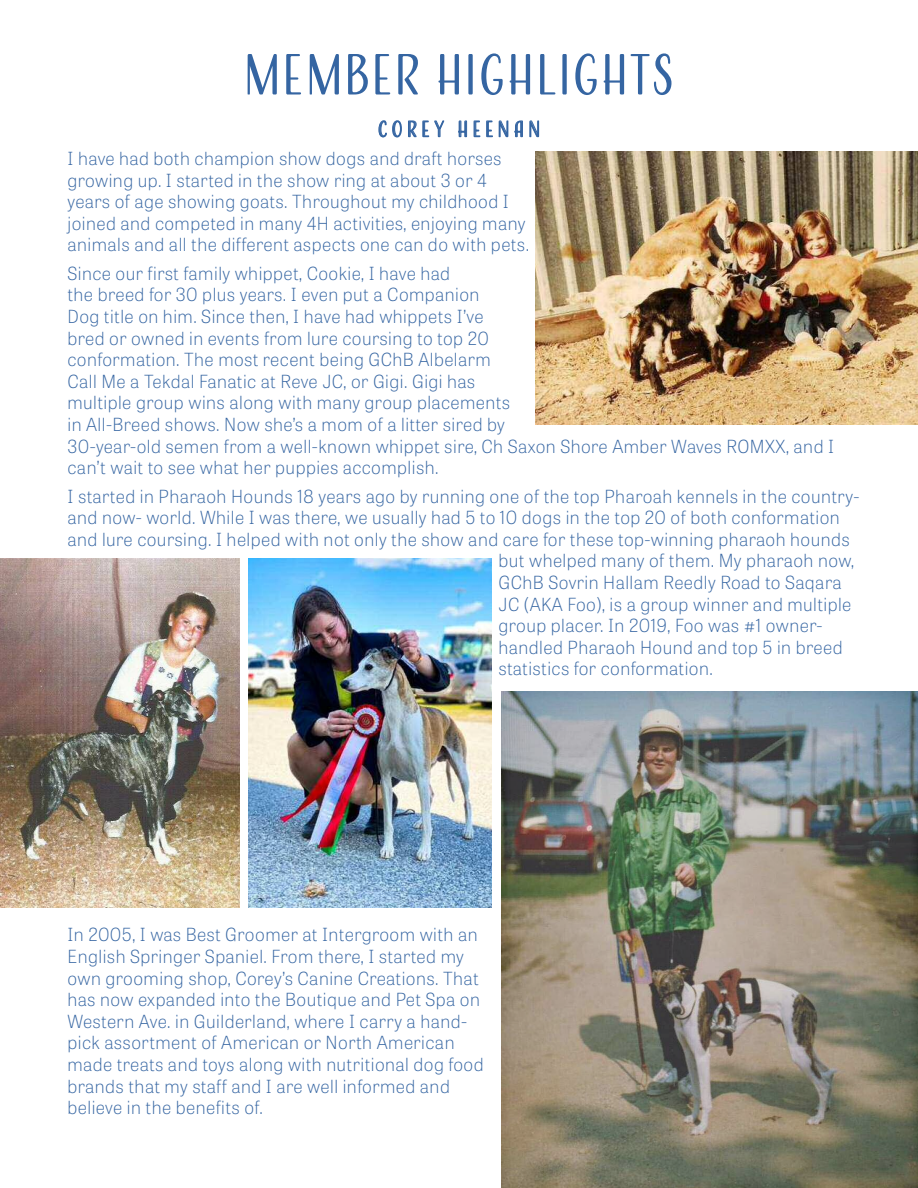
<style>
.page{position:relative;width:918px;height:1188px;background:#fff}
.page>*{position:absolute;margin:0;border:0;box-sizing:border-box;transform-origin:0 0}
.t1{font:54px "Adorn S Condensed Sans";letter-spacing:.02em;color:#3565a2}
.t2{font:21px "Adorn S Condensed Sans";letter-spacing:.2em;color:#3565a2}
.t3{font:100 18px/21.6px "Tablet Gothic";letter-spacing:.025em;color:#3565a2}
</style>
<div class="page">
<img style="left:536px;top:152px;width:382px;height:272px">
<div style="left:501px;top:691px;width:417px;height:497px;background:#fff;opacity:.15"></div>
<img style="left:0;top:558px;width:240px;height:350px">
<img style="left:249px;top:558px;width:243px;height:350px">
<h1 class="t1" style="left:243px;top:54px;width:433px">MEMBER HIGHLIGHTS</h1>
<p class="t2" style="left:378px;top:121px;width:164px">COREY HEENAN</p>
<p class="t3" style="left:68px;top:149px;width:463px">I have had both champion show dogs and draft horses growing up. I started in the show ring at about 3 or 4 years of age showing goats. Throughout my childhood I joined and competed in many 4H activities, enjoying many animals and all the different aspects one can do with pets.</p>
<p class="t3" style="left:68px;top:264px;width:768px">Since our first family whippet, Cookie, I have had<br>the breed for 30 plus years. I even put a Companion<br>Dog title on him. Since then, I have had whippets I’ve<br>bred or owned in events from lure coursing to top 20<br>conformation. The most recent being GChB Albelarm<br>Call Me a Tekdal Fanatic at Reve JC, or Gigi. Gigi has<br>multiple group wins along with many group placements<br>in All-Breed shows. Now she’s a mom of a litter sired by<br>30-year-old semen from a well-known whippet sire, Ch Saxon Shore Amber Waves ROMXX, and I can’t wait to see what her puppies accomplish.</p>
<p class="t3" style="left:68px;top:487px;width:793px">I started in Pharaoh Hounds 18 years ago by running one of the top Pharoah kennels in the country-</p>
<p class="t3" style="left:68px;top:508px;width:774px">and now- world. While I was there, we usually had 5 to 10 dogs in the top 20 of both conformation</p>
<p class="t3" style="left:68px;top:530px;width:784px">and lure coursing. I helped with not only the show and care for these top-winning pharaoh hounds</p>
<p class="t3" style="left:499px;top:552px;width:357px">but whelped many of them. My pharaoh now,</p>
<p class="t3" style="left:499px;top:573px;width:345px">GChB Sovrin Hallam Reedly Road to Saqara</p>
<p class="t3" style="left:499px;top:595px;width:354px">JC (AKA Foo), is a group winner and multiple</p>
<p class="t3" style="left:499px;top:616px;width:326px">group placer. In 2019, Foo was #1 owner-</p>
<p class="t3" style="left:499px;top:638px;width:346px">handled Pharaoh Hound and top 5 in breed</p>
<p class="t3" style="left:499px;top:660px;width:216px">statistics for conformation.</p>
<p class="t3" style="left:68px;top:926px;width:418px">In 2005, I was Best Groomer at Intergroom with an English Springer Spaniel. From there, I started my own grooming shop, Corey’s Canine Creations. That has now expanded into the Boutique and Pet Spa on Western Ave. in Guilderland, where I carry a hand&shy;pick assortment of American or North American made treats and toys along with nutritional dog food brands that my staff and I are well informed and believe in the benefits of.</p>
</div>
